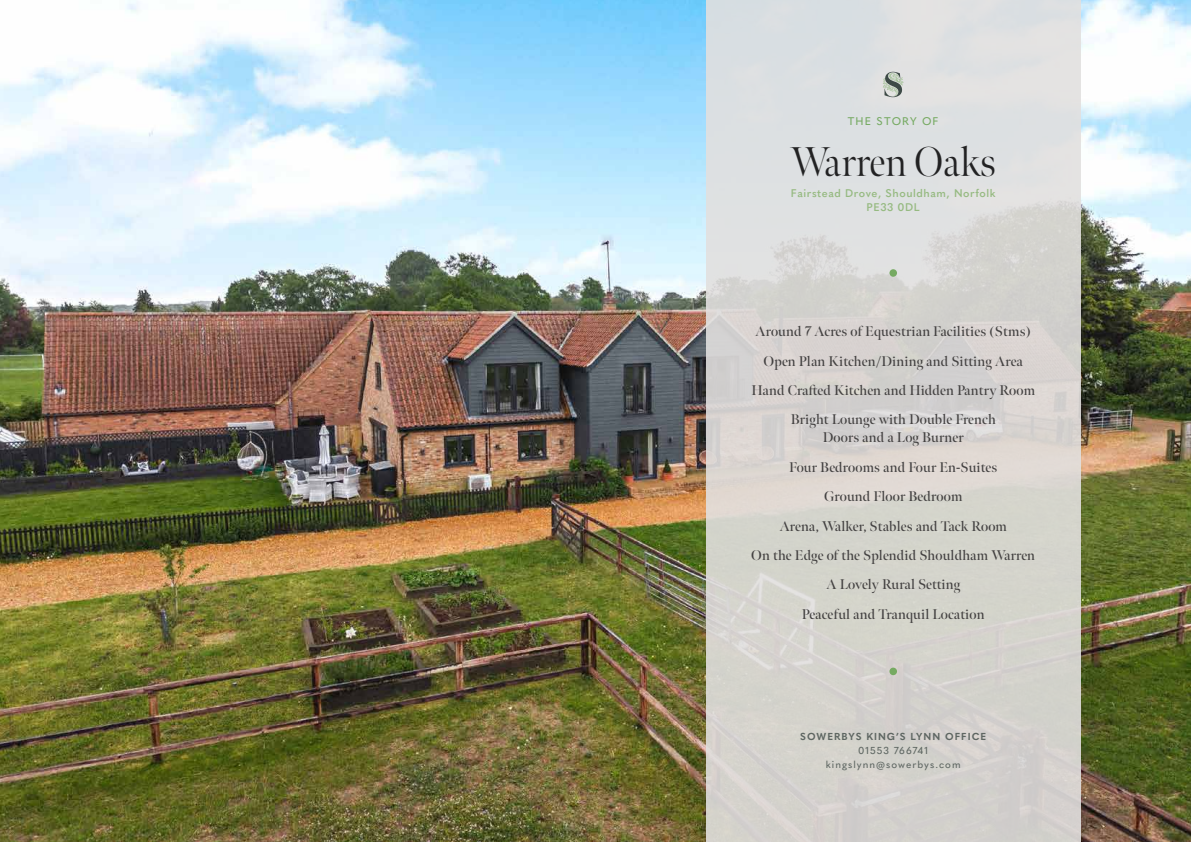
<style>
.page{position:relative;width:1191px;height:842px;background:#fff}
.page>*{position:absolute;margin:0;border:0;box-sizing:border-box;transform-origin:0 0}
.t1{font:300 41.5px "Meno Banner";letter-spacing:-.005em;color:#222223}
.t2{font:600 14px/29.3px "Meno Banner";letter-spacing:.01em;color:#434141;text-align:center}
.t3{font:600 11px/14px "Quasimoda";letter-spacing:.05em;color:#96ba81;text-align:center}
.t4{font:500 11px "Quasimoda";letter-spacing:.1em;color:#76aa62}
.t5{font:500 10px/14px "Quasimoda";letter-spacing:.1em;color:#5e6662;text-align:center}
.t6{font:700 10px "Quasimoda";letter-spacing:.1em;color:#5e6662}
</style>
<div class="page">
<img style="left:0;top:0;width:1191px;height:842px">
<div style="left:706px;top:0;width:374px;height:842px;background:linear-gradient(to bottom,#dee0e1,#d2cec7)"></div>
<div style="left:889px;top:269px;width:8px;height:8px;background:#76aa62;border-radius:50%"></div>
<div style="left:889px;top:668px;width:8px;height:7px;background:#76aa62;border-radius:50%"></div>
<svg style="left:882px;top:72px;width:21px;height:25px"></svg>
<p class="t4" style="left:848px;top:113px;width:92px">THE STORY OF</p>
<h1 class="t1" style="left:790px;top:137px;width:207px">Warren Oaks</h1>
<p class="t3" style="left:791px;top:186px;width:206px">Fairstead Drove, Shouldham, Norfolk<br>PE33 0DL</p>
<p class="t2" style="left:751px;top:317px;width:285px">Around 7 Acres of Equestrian Facilities (Stms)<br>Open Plan Kitchen/Dining and Sitting Area Hand Crafted Kitchen and Hidden Pantry Room Bright Lounge with Double French</p>
<p class="t2" style="left:751px;top:423px;width:285px">Doors and a Log Burner<br>Four Bedrooms and Four En-Suites<br>Ground Floor Bedroom<br>Arena, Walker, Stables and Tack Room<br>On the Edge of the Splendid Shouldham Warren<br>A Lovely Rural Setting<br>Peaceful and Tranquil Location</p>
<p class="t6" style="left:800px;top:728px;width:187px">SOWERBYS KING’S LYNN OFFICE</p>
<p class="t5" style="left:825px;top:742px;width:136px">01553 766741 kingslynn@sowerbys.com</p>
</div>
